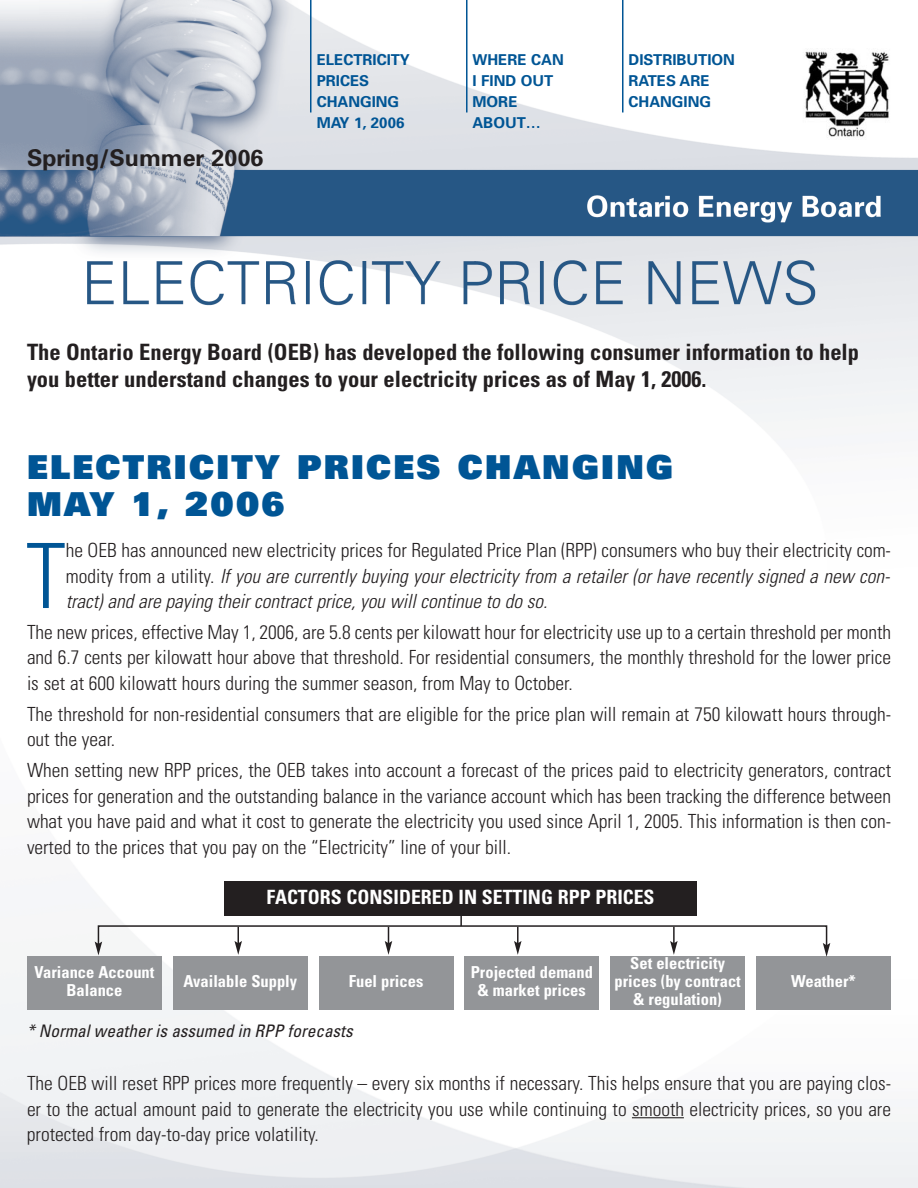
<style>
.page{position:relative;width:918px;height:1188px;background:#fff}
.page>*{position:absolute;margin:0;border:0;box-sizing:border-box;transform-origin:0 0}
.t1{font:300 condensed 90.15px "Univers";color:#005595}
.t2{font:900 33px/37.5px "Univers";letter-spacing:.07em;color:#005595}
.t3{font:700 23.1px "Univers";color:#231f20}
.t4{font:700 condensed 22.5px/27px "Univers";color:#231f20}
.t5{font:700 condensed 19.65px "Univers";color:#fff}
.t6{font:300 condensed 19.5px/25.5px "Univers";color:#231f20;text-align:justify}
.t7{font:italic 300 condensed 19.5px/25.5px "Univers";color:#231f20;text-align:justify}
.t8{font:italic condensed 17.25px "Univers";color:#231f20}
.t9{font:700 condensed 16.5px/18px "Univers";color:#fff;text-align:center}
.t10{font:700 15px/21px "Univers";color:#005595}
.s1{font-style:normal}
</style>
<div class="page">
<img style="left:0;top:0;width:918px;height:1188px">
<hr style="left:310px;top:0;width:2px;height:112px;background:#005595">
<hr style="left:466px;top:0;width:2px;height:112px;background:#005595">
<hr style="left:622px;top:0;width:2px;height:112px;background:#005595">
<img style="left:803px;top:48px;width:88px;height:92px">
<hr style="left:632px;top:1117px;width:52px;height:1px;background:#231f20">
<div style="left:173px;top:956px;width:135px;height:54px;background:#939598"></div>
<div style="left:319px;top:956px;width:135px;height:54px;background:#939598"></div>
<div style="left:464px;top:956px;width:135px;height:54px;background:#939598"></div>
<div style="left:610px;top:956px;width:135px;height:54px;background:#939598"></div>
<div style="left:756px;top:956px;width:135px;height:54px;background:#939598"></div>
<div style="left:224px;top:882px;width:473px;height:34px;background:#231f20"></div>
<div style="left:27px;top:956px;width:135px;height:54px;background:#939598"></div>
<svg style="left:95px;top:908px;width:735px;height:49px"></svg>
<p class="t3" style="left:27px;top:150px;width:238px">Spring/Summer 2006</p>
<p class="t10" style="left:317px;top:50px;width:95px">ELECTRICITY<br>PRICES<br>CHANGING<br>MAY 1, 2006</p>
<p class="t10" style="left:472px;top:50px;width:93px">WHERE CAN<br>I FIND OUT<br>MORE<br>ABOUT…</p>
<p class="t10" style="left:629px;top:50px;width:108px">DISTRIBUTION<br>RATES ARE<br>CHANGING</p>
<p class="t4" style="left:27px;top:341px;width:834px">The Ontario Energy Board (OEB) has developed the following consumer information to help you better understand changes to your electricity prices as of May 1, 2006.</p>
<h2 class="t2" style="left:27px;top:451px;width:648px">ELECTRICITY PRICES CHANGING<br>MAY 1, 2006</h2>
<h1 class="t1" style="left:26px;top:543px;width:42px">T</h1>
<p class="t7" style="left:66px;top:539px;width:827px"><span class="s1">he OEB has announced new electricity prices for Regulated Price Plan (RPP) consumers who buy their electricity com&shy;modity from a utility.</span> If you are currently buying your electricity from a retailer (or have recently signed a new con&shy;tract) and are paying their contract price, you will continue to do so.</p>
<p class="t6" style="left:27px;top:621px;width:866px">The new prices, effective May 1, 2006, are 5.8 cents per kilowatt hour for electricity use up to a certain threshold per month and 6.7 cents per kilowatt hour above that threshold. For residential consumers, the monthly threshold for the lower price is set at 600 kilowatt hours during the summer season, from May to October.</p>
<p class="t6" style="left:27px;top:703px;width:866px">The threshold for non-residential consumers that are eligible for the price plan will remain at 750 kilowatt hours through&shy;out the year.</p>
<p class="t6" style="left:27px;top:759px;width:866px">When setting new RPP prices, the OEB takes into account a forecast of the prices paid to electricity generators, contract prices for generation and the outstanding balance in the variance account which has been tracking the difference between what you have paid and what it cost to generate the electricity you used since April 1, 2005. This information is then con&shy;verted to the prices that you pay on the “Electricity” line of your bill.</p>
<p class="t9" style="left:35px;top:965px;width:121px">Variance Account<br>Balance</p>
<p class="t5" style="left:267px;top:889px;width:389px">FACTORS CONSIDERED IN SETTING RPP PRICES</p>
<p class="t9" style="left:183px;top:974px;width:115px">Available Supply</p>
<p class="t9" style="left:349px;top:974px;width:76px">Fuel prices</p>
<p class="t9" style="left:471px;top:965px;width:124px">Projected demand &amp; market prices</p>
<p class="t9" style="left:615px;top:956px;width:128px">Set electricity prices (by contract &amp; regulation)</p>
<p class="t8" style="left:27px;top:1025px;width:327px">* Normal weather is assumed in RPP forecasts</p>
<p class="t9" style="left:791px;top:974px;width:66px">Weather*</p>
<p class="t6" style="left:27px;top:1072px;width:866px">The OEB will reset RPP prices more frequently – every six months if necessary. This helps ensure that you are paying clos&shy;er to the actual amount paid to generate the electricity you use while continuing to smooth electricity prices, so you are protected from day-to-day price volatility.</p>
</div>
